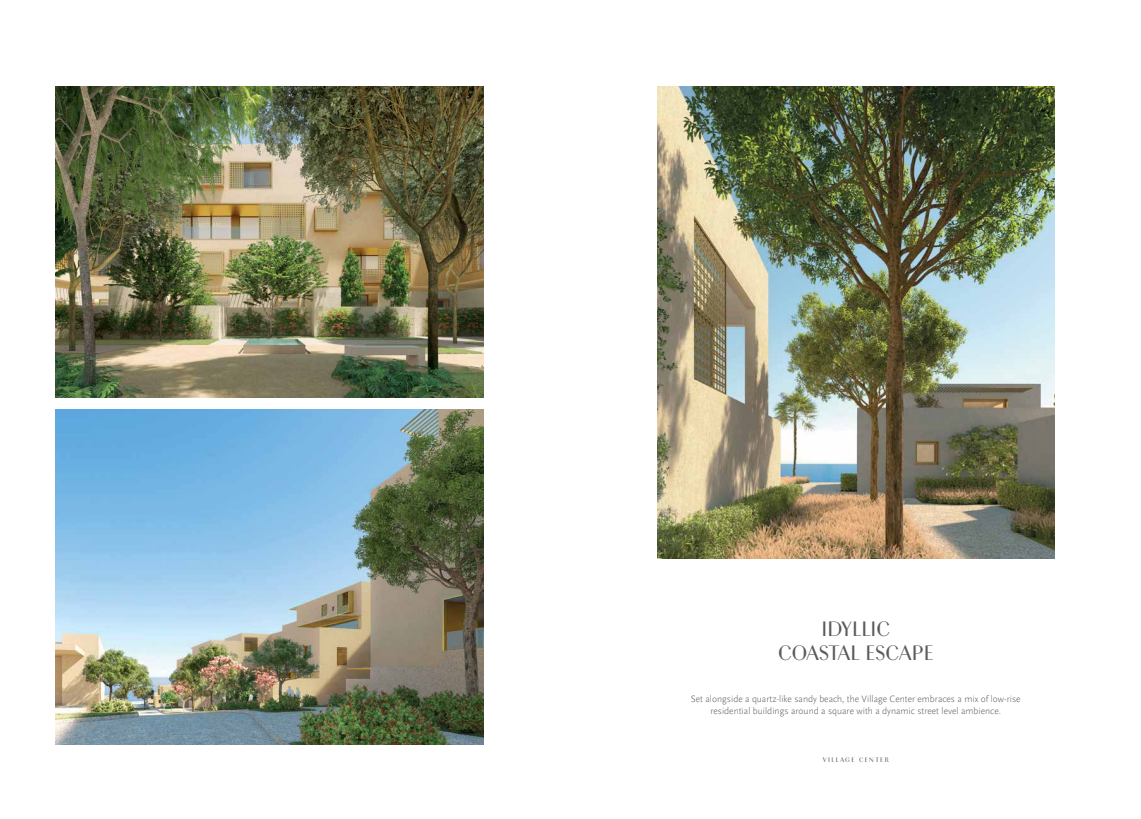
<style>
.page{position:relative;width:1141px;height:819px;background:#fff}
.page>*{position:absolute;margin:0;border:0;box-sizing:border-box;transform-origin:0 0}
.t1{font:21.88px/23.6px "Chong Modern Pro";color:#5c5b59;text-align:center}
.t2{font:300 9.62px/12.2px "Scala Sans";color:#5c5b59;text-align:center}
.t3{font:7px "Chong Modern Pro";letter-spacing:.2em;color:#5c5b59}
</style>
<div class="page">
<img style="left:56px;top:409px;width:428px;height:335px">
<img style="left:56px;top:87px;width:428px;height:310px">
<img style="left:657px;top:87px;width:397px;height:471px">
<h1 class="t1" style="left:778px;top:617px;width:157px">IDYLLIC<br>COASTAL ESCAPE</h1>
<p class="t2" style="left:691px;top:692px;width:331px">Set alongside a quartz-like sandy beach, the Village Center embraces a mix of low-rise residential buildings around a square with a dynamic street level ambience.</p>
<p class="t3" style="left:823px;top:755px;width:68px">VILLAGE CENTER</p>
</div>
